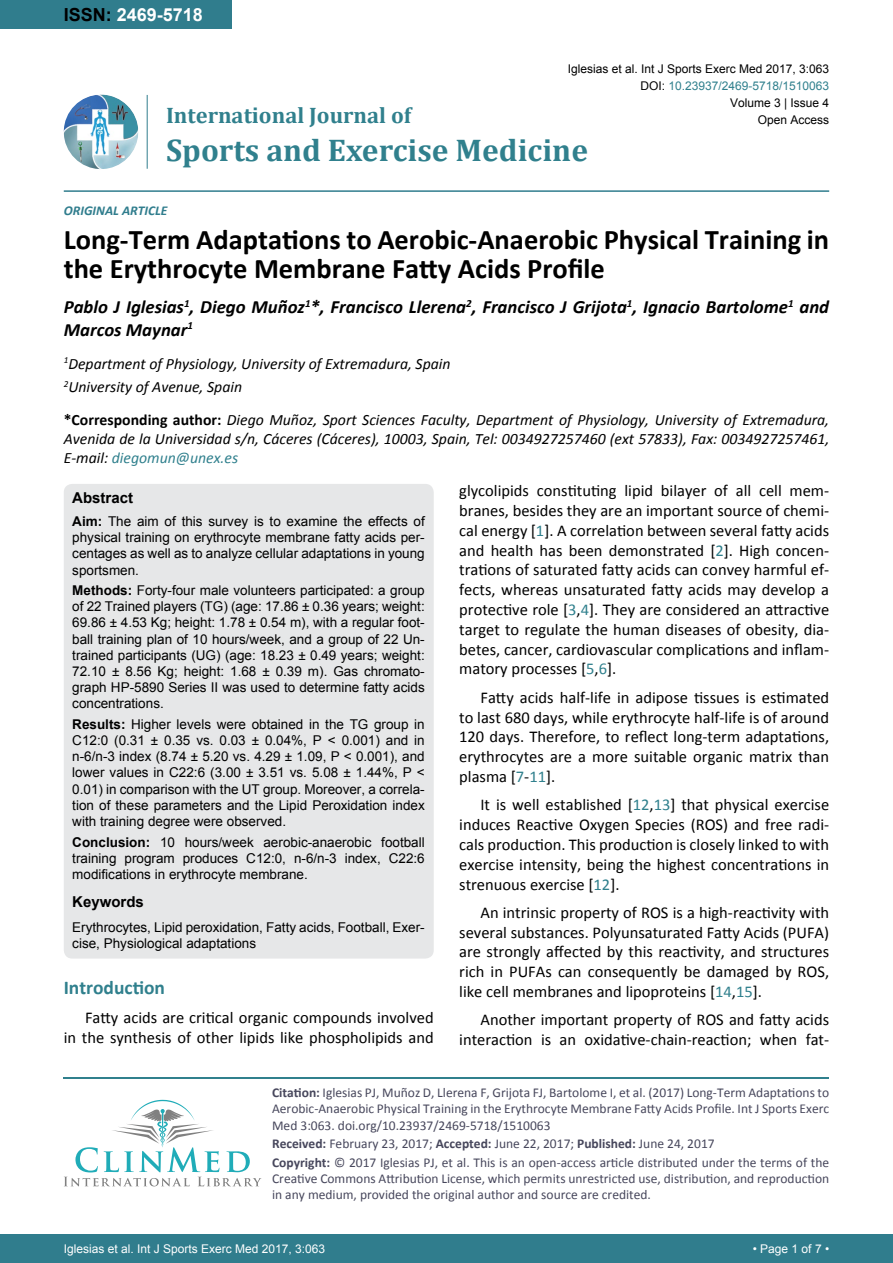
<style>
.page{position:relative;width:893px;height:1263px;background:#fff}
.page>*{position:absolute;margin:0;border:0;box-sizing:border-box;transform-origin:0 0}
.t1{font:700 31.5px "Cambria";color:#30808d}
.t2{font:700 28.5px/28.8px "Calibri";color:#000}
.t3{font:700 22.5px "Cambria";color:#30808d}
.t4{font:700 19.5px "Calibri";color:#30808d}
.t5{font:italic 700 18.75px/22.5px "Calibri";color:#000}
.t6{font:700 18px "Arial";color:#fff}
.t7{font:16.5px/19.8px "Calibri";color:#000;text-align:justify}
.t8{font:italic 15.75px/18.9px "Calibri";color:#000}
.t9{font:700 15px "Arial";color:#000}
.t10{font:13.5px/16.2px "Arial";color:#000;text-align:justify}
.t11{font:13.5px/16.2px "Calibri";color:#47475c}
.t12{font:italic 700 13.5px "Calibri";color:#307d8d}
.t13{font:12px "Arial";color:#000}
.t14{font:12px "Arial";color:#fff}
.t15{font:12px "Arial";color:#30808d}
.s1{color:#000}
.s2{font-weight:700;font-style:normal}
.s3{color:#30808d}
.s4{font-weight:700}
</style>
<div class="page">
<hr style="left:64px;top:1077px;width:765px;height:1px;background:#30808d">
<svg style="left:64px;top:1100px;width:197px;height:86px"></svg>
<div style="left:0;top:1234px;width:893px;height:29px;background:#307d8d"></div>
<div style="left:0;top:0;width:231px;height:28px;background:#307d8d"></div>
<img style="left:64px;top:95px;width:74px;height:74px;border-radius:37px">
<hr style="left:147px;top:95px;width:1px;height:74px;background:#307d8d">
<hr style="left:64px;top:190px;width:765px;height:2px;background:#307d8d">
<div style="left:64px;top:484px;width:370px;height:474px;background:#e6e7e8;border-radius:9px"></div>
<p class="t6" style="left:64px;top:2px;width:141px"><span class="s1">ISSN:</span> 2469-5718</p>
<p class="t13" style="left:568px;top:60px;width:263px">Iglesias et al. Int J Sports Exerc Med 2017, 3:063</p>
<p class="t13" style="left:730px;top:95px;width:101px">Volume 3 | Issue 4</p>
<p class="t15" style="left:640px;top:78px;width:190px"><span class="s1">DOI:</span> 10.23937/2469-5718/1510063</p>
<h3 class="t3" style="left:166px;top:100px;width:247px">International Journal of</h3>
<h1 class="t1" style="left:166px;top:128px;width:423px">Sports and Exercise Medicine</h1>
<p class="t13" style="left:758px;top:112px;width:73px">Open Access</p>
<p class="t12" style="left:64px;top:202px;width:105px">ORIGINAL ARTICLE</p>
<h2 class="t2" style="left:64px;top:224px;width:767px">Long-Term Adaptations to Aerobic-Anaerobic Physical Training in the Erythrocyte Membrane Fatty Acids Profile</h2>
<p class="t5" style="left:64px;top:296px;width:767px">Pablo J Iglesias<sup>1</sup>, Diego Muñoz<sup>1</sup>*, Francisco Llerena<sup>2</sup>, Francisco J Grijota<sup>1</sup>, Ignacio Bartolome<sup>1</sup> and<br>Marcos Maynar<sup>1</sup></p>
<p class="t8" style="left:64px;top:351px;width:388px;line-height:23.1px"><sup>1</sup>Department of Physiology, University of Extremadura, Spain<br><sup>2</sup>University of Avenue, Spain</p>
<p class="t8" style="left:64px;top:410px;width:767px;text-align:justify"><span class="s2">*Corresponding author:</span> Diego Muñoz, Sport Sciences Faculty, Department of Physiology, University of Extremadura, Avenida de la Universidad s/n, Cáceres (Cáceres), 10003, Spain, Tel: 0034927257460 (ext 57833), Fax: 0034927257461, E-mail: <span class="s3">diegomun@unex.es</span></p>
<p class="t9" style="left:72px;top:488px;width:62px">Abstract</p>
<p class="t10" style="left:72px;top:513px;width:354px"><span class="s4">Aim:</span> The aim of this survey is to examine the effects of physical training on erythrocyte membrane fatty acids per&shy;centages as well as to analyze cellular adaptations in young sportsmen.</p>
<p class="t10" style="left:72px;top:582px;width:354px"><span class="s4">Methods:</span> Forty-four male volunteers participated: a group of 22 Trained players (TG) (age: 17.86 ± 0.36 years; weight:<br>69.86 ± 4.53 Kg; height: 1.78 ± 0.54 m), with a regular foot&shy;ball training plan of 10 hours/week, and a group of 22 Un&shy;trained participants (UG) (age: 18.23 ± 0.49 years; weight:<br>72.10 ± 8.56 Kg; height: 1.68 ± 0.39 m). Gas chromato&shy;graph HP-5890 Series II was used to determine fatty acids concentrations.</p>
<p class="t10" style="left:72px;top:716px;width:354px"><span class="s4">Results:</span> Higher levels were obtained in the TG group in C12:0 (0.31 ± 0.35 vs. 0.03 ± 0.04%, P &lt; 0.001) and in n-6/n-3 index (8.74 ± 5.20 vs. 4.29 ± 1.09, P &lt; 0.001), and lower values in C22:6 (3.00 ± 3.51 vs. 5.08 ± 1.44%, P &lt; 0.01) in comparison with the UT group. Moreover, a correla&shy;tion of these parameters and the Lipid Peroxidation index with training degree were observed.</p>
<p class="t10" style="left:72px;top:834px;width:354px"><span class="s4">Conclusion:</span> 10 hours/week aerobic-anaerobic football training program produces C12:0, n-6/n-3 index, C22:6 modifications in erythrocyte membrane.</p>
<p class="t9" style="left:72px;top:891px;width:73px">Keywords</p>
<p class="t10" style="left:72px;top:919px;width:354px">Erythrocytes, Lipid peroxidation, Fatty acids, Football, Exer&shy;cise, Physiological adaptations</p>
<p class="t7" style="left:459px;top:481px;width:371px">glycolipids constituting lipid bilayer of all cell mem&shy;branes, besides they are an important source of chemi&shy;cal energy [<span class="s3">1</span>]. A correlation between several fatty acids and health has been demonstrated [<span class="s3">2</span>]. High concen&shy;trations of saturated fatty acids can convey harmful ef&shy;fects, whereas unsaturated fatty acids may develop a protective role [<span class="s3">3</span>,<span class="s3">4</span>]. They are considered an attractive target to regulate the human diseases of obesity, dia&shy;betes, cancer, cardiovascular complications and inflam&shy;matory processes [<span class="s3">5</span>,<span class="s3">6</span>].</p>
<p class="t7" style="left:459px;top:687px;width:371px;text-indent:21px">Fatty acids half-life in adipose tissues is estimated to last 680 days, while erythrocyte half-life is of around 120 days. Therefore, to reflect long-term adaptations, erythrocytes are a more suitable organic matrix than plasma [<span class="s3">7</span>-<span class="s3">11</span>].</p>
<p class="t7" style="left:459px;top:795px;width:371px;text-indent:21px">It is well established [<span class="s3">12</span>,<span class="s3">13</span>] that physical exercise induces Reactive Oxygen Species (ROS) and free radi&shy;cals production. This production is closely linked to with exercise intensity, being the highest concentrations in strenuous exercise [<span class="s3">12</span>].</p>
<p class="t7" style="left:459px;top:902px;width:371px;text-indent:21px">An intrinsic property of ROS is a high-reactivity with several substances. Polyunsaturated Fatty Acids (PUFA) are strongly affected by this reactivity, and structures rich in PUFAs can consequently be damaged by ROS, like cell membranes and lipoproteins [<span class="s3">14</span>,<span class="s3">15</span>].</p>
<p class="t7" style="left:459px;top:1010px;width:371px;text-align:right">Another important property of ROS and fatty acids interaction is an oxidative-chain-reaction; when fat-</p>
<p class="t4" style="left:64px;top:976px;width:103px">Introduction</p>
<p class="t7" style="left:64px;top:1007px;width:371px;text-align:right">Fatty acids are critical organic compounds involved<br>in the synthesis of other lipids like phospholipids and</p>
<p class="t11" style="left:272px;top:1084px;width:559px;text-align:justify"><span class="s4">Citation:</span> Iglesias PJ, Muñoz D, Llerena F, Grijota FJ, Bartolome I, et al. (2017) Long-Term Adaptations to Aerobic-Anaerobic Physical Training in the Erythrocyte Membrane Fatty Acids Profile. Int J Sports Exerc Med 3:063. doi.org/10.23937/2469-5718/1510063</p>
<p class="t11" style="left:272px;top:1134px;width:559px;line-height:18.6px"><span class="s4">Received:</span> February 23, 2017; <span class="s4">Accepted:</span> June 22, 2017; <span class="s4">Published:</span> June 24, 2017<br><span class="s4">Copyright:</span> © 2017 Iglesias PJ, et al. This is an open-access article distributed under the terms of the</p>
<p class="t11" style="left:272px;top:1170px;width:559px">Creative Commons Attribution License, which permits unrestricted use, distribution, and reproduction in any medium, provided the original author and source are credited.</p>
<p class="t14" style="left:64px;top:1241px;width:263px">Iglesias et al. Int J Sports Exerc Med 2017, 3:063</p>
<p class="t14" style="left:753px;top:1241px;width:78px">• Page 1 of 7 •</p>
</div>
